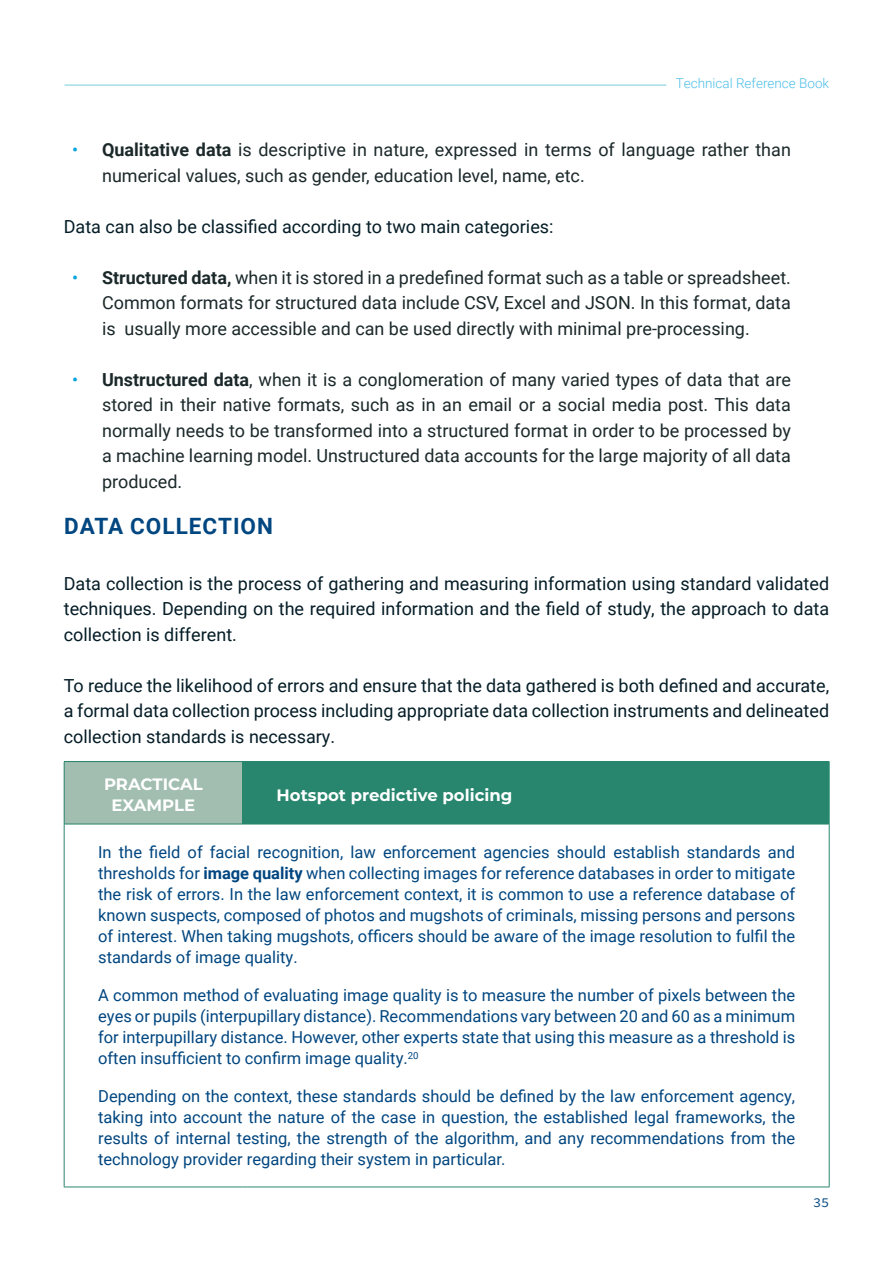
<style>
.page{position:relative;width:893px;height:1263px;background:#fff}
.page>*{position:absolute;margin:0;border:0;box-sizing:border-box;transform-origin:0 0}
.t1{font:700 22.5px "Roboto";letter-spacing:.045em;color:#004680}
.t2{font:18px/25.5px "Roboto";color:#1b282a;text-align:justify}
.t3{font:18px/25.5px "Roboto";color:#041c26;text-align:justify}
.t4{font:16.5px/21px "Roboto";color:#004680;text-align:justify}
.t5{font:700 16.5px/21px "Montserrat";color:#fff;text-align:center}
.t6{font:300 13.5px "Roboto";color:#4dbee8}
.t7{font:13.5px "Source Code Pro";color:#004680}
.s1{color:#00a3de}
.s2{font-weight:700}
</style>
<div class="page">
<hr style="left:65px;top:85px;width:601px;height:1px;background:#76cede">
<div style="left:64px;top:761px;width:179px;height:63px;background:#a2beb1"></div>
<div style="left:243px;top:761px;width:586px;height:63px;background:#27866d"></div>
<hr style="left:64px;top:761px;width:179px;height:1px;background:#27866d">
<hr style="left:64px;top:824px;width:1px;height:362px;background:#27866d">
<hr style="left:829px;top:824px;width:1px;height:362px;background:#27866d">
<hr style="left:64px;top:1186px;width:179px;height:1px;background:#27866d">
<hr style="left:243px;top:1186px;width:587px;height:1px;background:#27866d">
<hr style="left:64px;top:762px;width:1px;height:62px;background:#27866d">
<hr style="left:829px;top:762px;width:1px;height:62px;background:#27866d">
<hr style="left:64px;top:824px;width:179px;height:1px;background:#27866d">
<hr style="left:243px;top:824px;width:586px;height:1px;background:#27866d">
<p class="t6" style="left:676px;top:74px;width:155px">Technical Reference Book</p>
<p class="t2" style="left:102px;top:136px;width:690px;text-indent:-30px"><span class="s1">•</span> <span class="s2">Qualitative data</span> is descriptive in nature, expressed in terms of language rather than numerical values, such as gender, education level, name, etc.</p>
<p class="t3" style="left:64px;top:213px;width:491px">Data can also be classified according to two main categories:</p>
<p class="t2" style="left:102px;top:264px;width:690px;text-indent:-30px"><span class="s1">•</span> <span class="s2">Structured data,</span> when it is stored in a predefined format such as a table or spreadsheet.<br>Common formats for structured data include CSV, Excel and JSON. In this format, data is usually more accessible and can be used directly with minimal pre-processing.</p>
<p class="t2" style="left:102px;top:366px;width:690px;text-indent:-30px"><span class="s1">•</span> <span class="s2">Unstructured data</span>, when it is a conglomeration of many varied types of data that are stored in their native formats, such as in an email or a social media post. This data normally needs to be transformed into a structured format in order to be processed by a machine learning model. Unstructured data accounts for the large majority of all data produced.</p>
<h1 class="t1" style="left:64px;top:510px;width:210px">DATA COLLECTION</h1>
<p class="t3" style="left:64px;top:570px;width:767px">Data collection is the process of gathering and measuring information using standard validated techniques. Depending on the required information and the field of study, the approach to data collection is different.</p>
<p class="t3" style="left:64px;top:672px;width:767px">To reduce the likelihood of errors and ensure that the data gathered is both defined and accurate, a formal data collection process including appropriate data collection instruments and delineated collection standards is necessary.</p>
<p class="t5" style="left:104px;top:773px;width:100px">PRACTICAL<br>EXAMPLE</p>
<p class="t5" style="left:277px;top:783px;width:237px">Hotspot predictive policing</p>
<p class="t4" style="left:98px;top:841px;width:698px">In the field of facial recognition, law enforcement agencies should establish standards and thresholds for <span class="s2">image quality</span> when collecting images for reference databases in order to mitigate the risk of errors. In the law enforcement context, it is common to use a reference database of known suspects, composed of photos and mugshots of criminals, missing persons and persons of interest. When taking mugshots, officers should be aware of the image resolution to fulfil the standards of image quality.</p>
<p class="t4" style="left:98px;top:984px;width:698px">A common method of evaluating image quality is to measure the number of pixels between the eyes or pupils (interpupillary distance). Recommendations vary between 20 and 60 as a minimum for interpupillary distance. However, other experts state that using this measure as a threshold is often insufficient to confirm image quality.<sup>20</sup></p>
<p class="t4" style="left:98px;top:1085px;width:698px">Depending on the context, these standards should be defined by the law enforcement agency, taking into account the nature of the case in question, the established legal frameworks, the results of internal testing, the strength of the algorithm, and any recommendations from the technology provider regarding their system in particular.</p>
<p class="t7" style="left:813px;top:1192px;width:18px">35</p>
</div>
